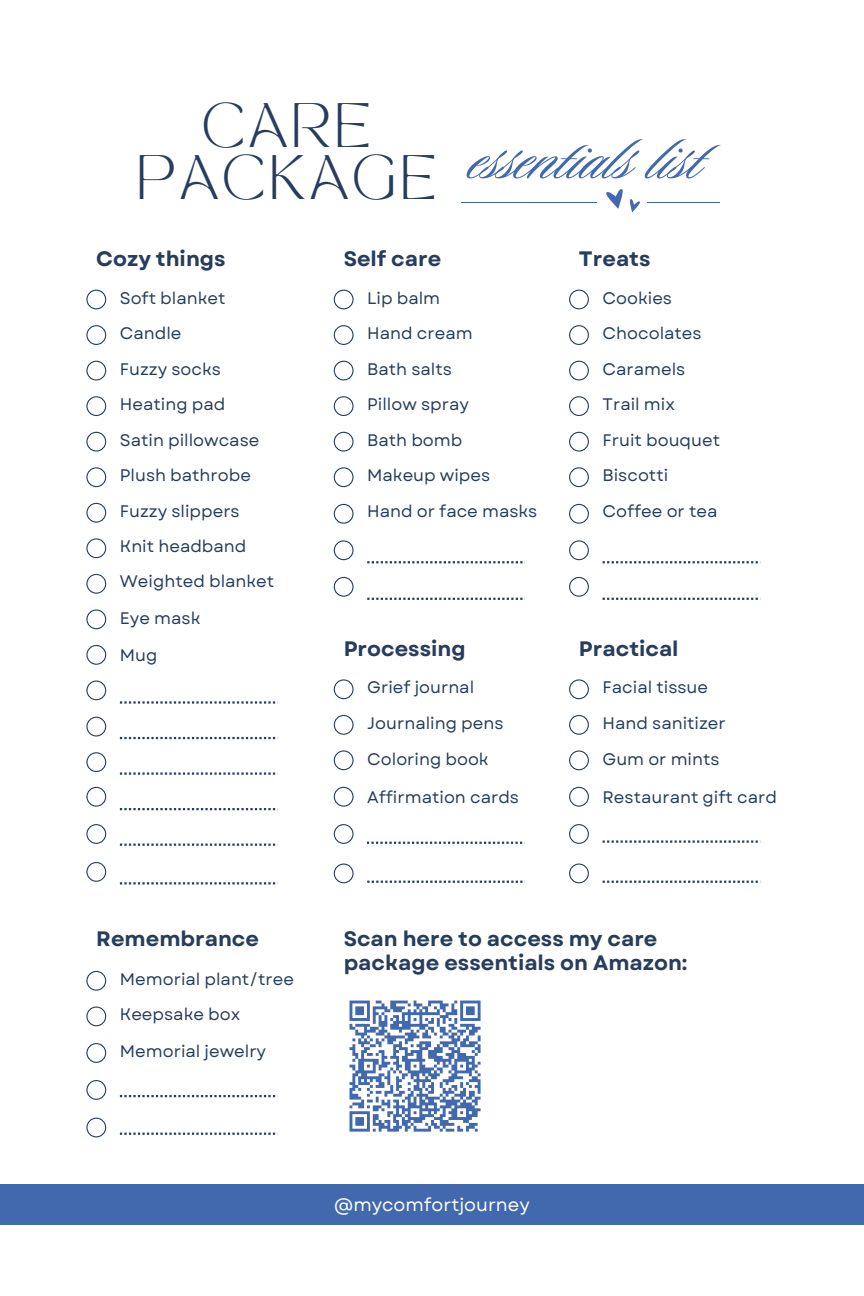
<style>
.page{position:relative;width:864px;height:1296px;background:#fff}
.page>*{position:absolute;margin:0;border:0;box-sizing:border-box;transform-origin:0 0}
.t1{font:73.2px "Sloop Script Pro";color:#4268ae}
.t2{font:43.8px "TAN MONCHERI Regular";color:#263d5e}
.t3{font:700 21px/24px "Garet";color:#263d5e}
.t4{font:18.3px "Garet";color:#fff}
.t5{font:16.8px/35.4px "Garet";color:#263d5e}
</style>
<div class="page">
<div style="left:86px;top:971px;width:20px;height:20px;border:2px solid #263d5e;border-radius:50%"></div>
<svg style="left:120px;top:1095px;width:158px;height:2px"></svg>
<svg style="left:120px;top:1133px;width:158px;height:2px"></svg>
<div style="left:86px;top:1006px;width:20px;height:20px;border:2px solid #263d5e;border-radius:50%"></div>
<div style="left:86px;top:1043px;width:20px;height:20px;border:2px solid #263d5e;border-radius:50%"></div>
<div style="left:86px;top:1080px;width:20px;height:20px;border:2px solid #263d5e;border-radius:50%"></div>
<div style="left:86px;top:1118px;width:20px;height:19px;border:2px solid #263d5e;border-radius:50%"></div>
<svg style="left:367px;top:881px;width:158px;height:2px"></svg>
<svg style="left:603px;top:881px;width:158px;height:2px"></svg>
<svg style="left:367px;top:561px;width:158px;height:2px"></svg>
<svg style="left:603px;top:561px;width:158px;height:2px"></svg>
<svg style="left:120px;top:701px;width:158px;height:3px"></svg>
<svg style="left:120px;top:737px;width:158px;height:2px"></svg>
<svg style="left:120px;top:772px;width:158px;height:3px"></svg>
<svg style="left:120px;top:808px;width:158px;height:2px"></svg>
<svg style="left:120px;top:844px;width:158px;height:2px"></svg>
<svg style="left:120px;top:882px;width:158px;height:2px"></svg>
<div style="left:86px;top:290px;width:20px;height:19px;border:2px solid #263d5e;border-radius:50%"></div>
<div style="left:86px;top:325px;width:20px;height:20px;border:2px solid #263d5e;border-radius:50%"></div>
<div style="left:86px;top:361px;width:20px;height:20px;border:2px solid #263d5e;border-radius:50%"></div>
<div style="left:86px;top:396px;width:20px;height:20px;border:2px solid #263d5e;border-radius:50%"></div>
<div style="left:86px;top:432px;width:20px;height:20px;border:2px solid #263d5e;border-radius:50%"></div>
<div style="left:334px;top:432px;width:20px;height:20px;border:2px solid #263d5e;border-radius:50%"></div>
<div style="left:569px;top:432px;width:20px;height:20px;border:2px solid #263d5e;border-radius:50%"></div>
<div style="left:86px;top:467px;width:20px;height:20px;border:2px solid #263d5e;border-radius:50%"></div>
<div style="left:334px;top:467px;width:20px;height:20px;border:2px solid #263d5e;border-radius:50%"></div>
<div style="left:334px;top:504px;width:20px;height:20px;border:2px solid #263d5e;border-radius:50%"></div>
<div style="left:334px;top:540px;width:20px;height:20px;border:2px solid #263d5e;border-radius:50%"></div>
<div style="left:569px;top:467px;width:20px;height:20px;border:2px solid #263d5e;border-radius:50%"></div>
<div style="left:569px;top:504px;width:20px;height:20px;border:2px solid #263d5e;border-radius:50%"></div>
<div style="left:569px;top:540px;width:20px;height:20px;border:2px solid #263d5e;border-radius:50%"></div>
<div style="left:86px;top:503px;width:20px;height:20px;border:2px solid #263d5e;border-radius:50%"></div>
<div style="left:86px;top:538px;width:20px;height:20px;border:2px solid #263d5e;border-radius:50%"></div>
<div style="left:86px;top:574px;width:20px;height:20px;border:2px solid #263d5e;border-radius:50%"></div>
<div style="left:86px;top:609px;width:20px;height:20px;border:2px solid #263d5e;border-radius:50%"></div>
<div style="left:86px;top:645px;width:20px;height:20px;border:2px solid #263d5e;border-radius:50%"></div>
<div style="left:86px;top:680px;width:20px;height:20px;border:2px solid #263d5e;border-radius:50%"></div>
<div style="left:86px;top:717px;width:20px;height:20px;border:2px solid #263d5e;border-radius:50%"></div>
<div style="left:86px;top:752px;width:20px;height:20px;border:2px solid #263d5e;border-radius:50%"></div>
<div style="left:86px;top:787px;width:20px;height:20px;border:2px solid #263d5e;border-radius:50%"></div>
<div style="left:86px;top:824px;width:20px;height:20px;border:2px solid #263d5e;border-radius:50%"></div>
<div style="left:86px;top:862px;width:20px;height:20px;border:2px solid #263d5e;border-radius:50%"></div>
<div style="left:334px;top:824px;width:20px;height:20px;border:2px solid #263d5e;border-radius:50%"></div>
<div style="left:334px;top:864px;width:20px;height:19px;border:2px solid #263d5e;border-radius:50%"></div>
<div style="left:569px;top:824px;width:20px;height:20px;border:2px solid #263d5e;border-radius:50%"></div>
<div style="left:569px;top:864px;width:20px;height:19px;border:2px solid #263d5e;border-radius:50%"></div>
<div style="left:334px;top:679px;width:20px;height:20px;border:2px solid #263d5e;border-radius:50%"></div>
<div style="left:334px;top:715px;width:20px;height:20px;border:2px solid #263d5e;border-radius:50%"></div>
<div style="left:334px;top:750px;width:20px;height:20px;border:2px solid #263d5e;border-radius:50%"></div>
<div style="left:334px;top:787px;width:20px;height:20px;border:2px solid #263d5e;border-radius:50%"></div>
<div style="left:569px;top:679px;width:20px;height:20px;border:2px solid #263d5e;border-radius:50%"></div>
<div style="left:569px;top:715px;width:20px;height:20px;border:2px solid #263d5e;border-radius:50%"></div>
<div style="left:569px;top:750px;width:20px;height:20px;border:2px solid #263d5e;border-radius:50%"></div>
<div style="left:569px;top:787px;width:20px;height:20px;border:2px solid #263d5e;border-radius:50%"></div>
<div style="left:334px;top:290px;width:20px;height:19px;border:2px solid #263d5e;border-radius:50%"></div>
<div style="left:569px;top:290px;width:20px;height:19px;border:2px solid #263d5e;border-radius:50%"></div>
<div style="left:334px;top:325px;width:20px;height:20px;border:2px solid #263d5e;border-radius:50%"></div>
<div style="left:569px;top:325px;width:20px;height:20px;border:2px solid #263d5e;border-radius:50%"></div>
<div style="left:334px;top:361px;width:20px;height:19px;border:2px solid #263d5e;border-radius:50%"></div>
<div style="left:569px;top:361px;width:20px;height:19px;border:2px solid #263d5e;border-radius:50%"></div>
<div style="left:334px;top:396px;width:20px;height:20px;border:2px solid #263d5e;border-radius:50%"></div>
<div style="left:569px;top:396px;width:20px;height:20px;border:2px solid #263d5e;border-radius:50%"></div>
<svg style="left:367px;top:598px;width:158px;height:2px"></svg>
<svg style="left:603px;top:598px;width:158px;height:2px"></svg>
<div style="left:334px;top:577px;width:20px;height:20px;border:2px solid #263d5e;border-radius:50%"></div>
<div style="left:569px;top:577px;width:20px;height:20px;border:2px solid #263d5e;border-radius:50%"></div>
<div style="left:0;top:1184px;width:864px;height:41px;background:#4268ae"></div>
<svg style="left:367px;top:842px;width:158px;height:2px"></svg>
<svg style="left:603px;top:840px;width:158px;height:3px"></svg>
<svg style="left:349px;top:1000px;width:132px;height:132px"></svg>
<hr style="left:462px;top:202px;width:135px;height:1px;background:#4268ae">
<hr style="left:648px;top:202px;width:72px;height:1px;background:#4268ae">
<svg style="left:606px;top:189px;width:34px;height:23px"></svg>
<h2 class="t2" style="left:202px;top:91px;width:171px">CARE</h2>
<h1 class="t1" style="left:136px;top:110px;width:568px"><sub>PACKAGE</sub> essentials list</h1>
<p class="t3" style="left:96px;top:248px;width:131px">Cozy things</p>
<p class="t5" style="left:120px;top:281px;width:107px">Soft blanket</p>
<p class="t5" style="left:367px;top:281px;width:74px">Lip balm</p>
<p class="t5" style="left:603px;top:281px;width:71px">Cookies</p>
<p class="t5" style="left:120px;top:316px;width:63px">Candle</p>
<p class="t5" style="left:367px;top:316px;width:107px">Hand cream</p>
<p class="t5" style="left:603px;top:316px;width:101px">Chocolates</p>
<p class="t5" style="left:120px;top:352px;width:103px">Fuzzy socks</p>
<p class="t5" style="left:367px;top:352px;width:86px">Bath salts</p>
<p class="t5" style="left:603px;top:352px;width:84px">Caramels</p>
<p class="t5" style="left:120px;top:387px;width:107px">Heating pad</p>
<p class="t5" style="left:367px;top:387px;width:103px">Pillow spray</p>
<p class="t5" style="left:603px;top:387px;width:74px">Trail mix</p>
<p class="t5" style="left:120px;top:423px;width:141px">Satin pillowcase</p>
<p class="t5" style="left:367px;top:423px;width:97px">Bath bomb</p>
<p class="t5" style="left:603px;top:423px;width:119px">Fruit bouquet</p>
<p class="t5" style="left:120px;top:458px;width:133px">Plush bathrobe</p>
<p class="t5" style="left:367px;top:458px;width:125px">Makeup wipes</p>
<p class="t5" style="left:603px;top:458px;width:67px">Biscotti</p>
<p class="t5" style="left:120px;top:494px;width:121px">Fuzzy slippers</p>
<p class="t5" style="left:367px;top:494px;width:172px">Hand or face masks</p>
<p class="t3" style="left:344px;top:248px;width:99px">Self care</p>
<p class="t3" style="left:579px;top:248px;width:73px">Treats</p>
<p class="t5" style="left:603px;top:494px;width:116px">Coffee or tea</p>
<p class="t5" style="left:120px;top:529px;width:156px">Knit headband<br>Weighted blanket<br>Eye mask</p>
<p class="t5" style="left:120px;top:638px;width:39px">Mug</p>
<p class="t3" style="left:344px;top:637px;width:124px">Processing</p>
<p class="t3" style="left:579px;top:637px;width:101px">Practical</p>
<p class="t5" style="left:367px;top:670px;width:108px">Grief journal</p>
<p class="t5" style="left:603px;top:670px;width:107px">Facial tissue</p>
<p class="t5" style="left:367px;top:706px;width:138px">Journaling pens</p>
<p class="t5" style="left:603px;top:706px;width:125px">Hand sanitizer</p>
<p class="t5" style="left:367px;top:741px;width:123px">Coloring book</p>
<p class="t5" style="left:603px;top:741px;width:119px">Gum or mints</p>
<p class="t5" style="left:367px;top:780px;width:153px">Affirmation cards</p>
<p class="t5" style="left:603px;top:780px;width:176px">Restaurant gift card</p>
<p class="t3" style="left:96px;top:927px;width:164px">Remembrance</p>
<p class="t3" style="left:344px;top:927px;width:345px">Scan here to access my care package essentials on Amazon:</p>
<p class="t5" style="left:120px;top:962px;width:176px">Memorial plant/tree</p>
<p class="t5" style="left:120px;top:997px;width:122px">Keepsake box</p>
<p class="t5" style="left:120px;top:1034px;width:148px">Memorial jewelry</p>
<p class="t4" style="left:334px;top:1193px;width:197px">@mycomfortjourney</p>
</div>
